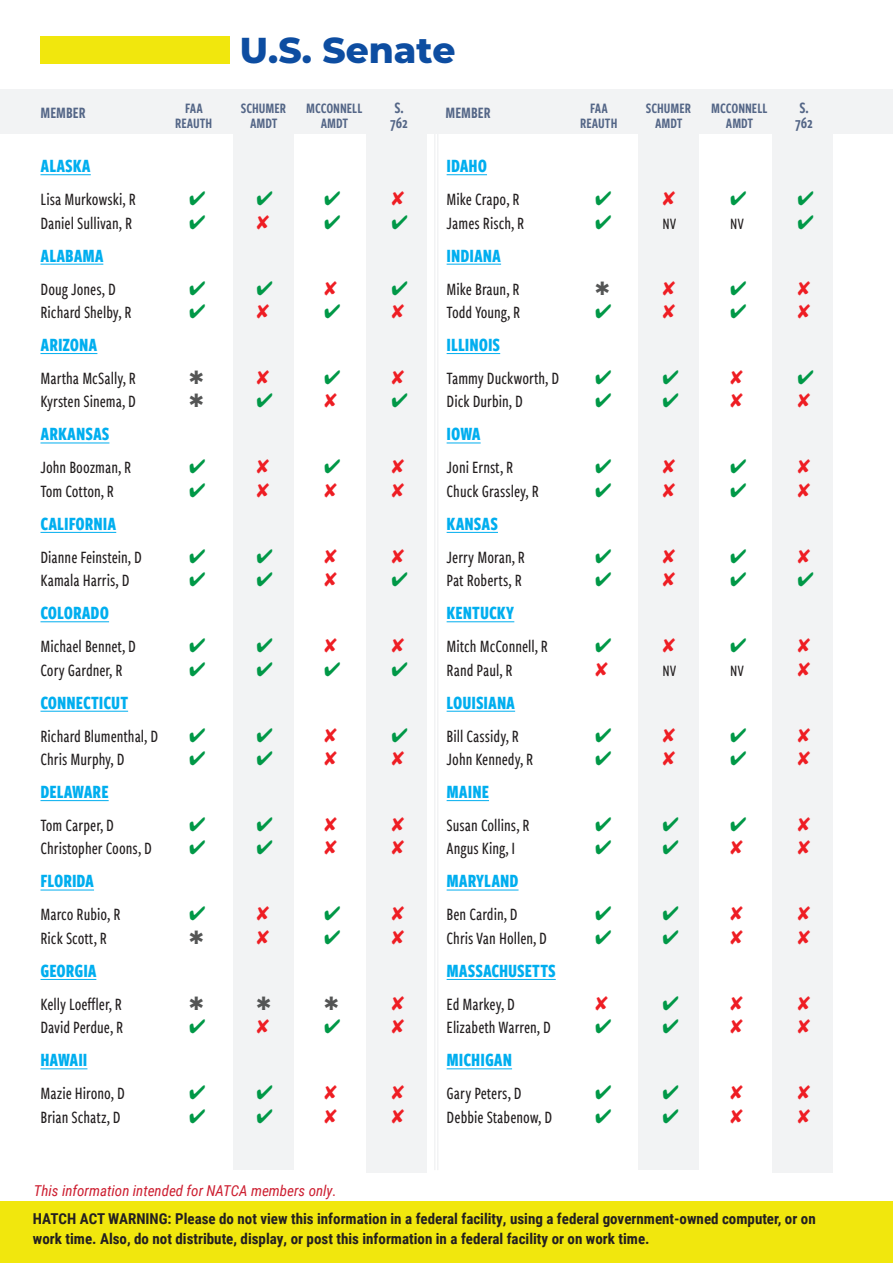
<style>
.page{position:relative;width:893px;height:1263px;background:#fff}
.page>*{position:absolute;margin:0;border:0;box-sizing:border-box;transform-origin:0 0}
.t1{font:800 36px "Montserrat";color:#0d4da1}
.t2{font:700 19.5px "Freight Sans Cmp Pro";color:#00aeef}
.t3{font:500 18px "Freight Sans Cmp Pro";color:#231f20}
.t4{font:16.5px "Freight Sans Cmp Pro Semi";color:#546687}
.t5{font:500 16.5px "Freight Sans Cmp Pro";color:#231f20}
.t6{font:700 15px/19.5px "Roboto Condensed";color:#231f20}
.t7{font:15px "Freight Sans Cmp Pro Semi";color:#546687}
.t8{font:italic 15px "Roboto Condensed";color:#cd1f31}
</style>
<div class="page">
<div style="left:0;top:1202px;width:893px;height:61px;background:#f1e70d"></div>
<div style="left:40px;top:36px;width:190px;height:27px;background:#f1e70d"></div>
<div style="left:366px;top:133px;width:61px;height:1039px;background:#f2f3f4"></div>
<div style="left:772px;top:133px;width:60px;height:1039px;background:#f2f3f4"></div>
<div style="left:233px;top:130px;width:60px;height:1040px;background:#f2f3f4"></div>
<div style="left:0;top:89px;width:893px;height:44px;background:#f2f3f4"></div>
<div style="left:638px;top:130px;width:61px;height:1040px;background:#f2f3f4"></div>
<hr style="left:40px;top:174px;width:51px;height:1px;background:#00aeef">
<hr style="left:40px;top:264px;width:63px;height:1px;background:#00aeef">
<hr style="left:40px;top:353px;width:57px;height:1px;background:#00aeef">
<hr style="left:40px;top:443px;width:69px;height:1px;background:#00aeef">
<hr style="left:40px;top:532px;width:76px;height:1px;background:#00aeef">
<hr style="left:40px;top:621px;width:69px;height:1px;background:#00aeef">
<hr style="left:40px;top:711px;width:88px;height:1px;background:#00aeef">
<hr style="left:40px;top:800px;width:69px;height:1px;background:#00aeef">
<hr style="left:40px;top:890px;width:54px;height:1px;background:#00aeef">
<hr style="left:40px;top:979px;width:56px;height:1px;background:#00aeef">
<hr style="left:40px;top:1068px;width:47px;height:1px;background:#00aeef">
<hr style="left:447px;top:174px;width:40px;height:1px;background:#00aeef">
<hr style="left:447px;top:264px;width:54px;height:1px;background:#00aeef">
<hr style="left:447px;top:353px;width:53px;height:1px;background:#00aeef">
<hr style="left:447px;top:443px;width:34px;height:1px;background:#00aeef">
<hr style="left:447px;top:532px;width:51px;height:1px;background:#00aeef">
<hr style="left:447px;top:621px;width:67px;height:1px;background:#00aeef">
<hr style="left:447px;top:711px;width:68px;height:1px;background:#00aeef">
<hr style="left:447px;top:800px;width:42px;height:1px;background:#00aeef">
<hr style="left:447px;top:890px;width:72px;height:1px;background:#00aeef">
<hr style="left:447px;top:979px;width:109px;height:1px;background:#00aeef">
<hr style="left:447px;top:1068px;width:65px;height:1px;background:#00aeef">
<hr style="left:437px;top:130px;width:1px;height:1040px;background:#f2f3f4">
<hr style="left:434px;top:130px;width:1px;height:1040px;background:#f2f3f4">
<p class="t4" style="left:40px;top:101px;width:47px">MEMBER</p>
<p class="t7" style="left:185px;top:97px;width:19px">FAA</p>
<p class="t7" style="left:175px;top:112px;width:39px">REAUTH</p>
<p class="t2" style="left:40px;top:152px;width:52px">ALASKA</p>
<p class="t3" style="left:40px;top:187px;width:97px">Lisa Murkowski, R</p>
<p class="t3" style="left:40px;top:211px;width:93px">Daniel Sullivan, R</p>
<p class="t2" style="left:40px;top:242px;width:65px">ALABAMA</p>
<p class="t3" style="left:40px;top:277px;width:77px">Doug Jones, D</p>
<p class="t3" style="left:40px;top:300px;width:93px">Richard Shelby, R</p>
<p class="t2" style="left:40px;top:331px;width:58px">ARIZONA</p>
<p class="t3" style="left:40px;top:366px;width:97px">Martha McSally, R</p>
<p class="t3" style="left:40px;top:389px;width:97px">Kyrsten Sinema, D</p>
<p class="t2" style="left:40px;top:421px;width:70px">ARKANSAS</p>
<p class="t3" style="left:40px;top:455px;width:92px">John Boozman, R</p>
<p class="t3" style="left:40px;top:479px;width:75px">Tom Cotton, R</p>
<p class="t2" style="left:40px;top:510px;width:77px">CALIFORNIA</p>
<p class="t3" style="left:40px;top:545px;width:103px">Dianne Feinstein, D</p>
<p class="t3" style="left:40px;top:568px;width:90px">Kamala Harris, D</p>
<p class="t2" style="left:40px;top:599px;width:70px">COLORADO</p>
<p class="t3" style="left:40px;top:634px;width:97px">Michael Bennet, D</p>
<p class="t3" style="left:40px;top:658px;width:84px">Cory Gardner, R</p>
<p class="t2" style="left:40px;top:689px;width:89px">CONNECTICUT</p>
<p class="t3" style="left:40px;top:724px;width:119px">Richard Blumenthal, D</p>
<p class="t3" style="left:40px;top:747px;width:85px">Chris Murphy, D</p>
<p class="t2" style="left:40px;top:778px;width:70px">DELAWARE</p>
<p class="t3" style="left:40px;top:813px;width:75px">Tom Carper, D</p>
<p class="t3" style="left:40px;top:836px;width:113px">Christopher Coons, D</p>
<p class="t2" style="left:40px;top:868px;width:55px">FLORIDA</p>
<p class="t3" style="left:40px;top:902px;width:82px">Marco Rubio, R</p>
<p class="t3" style="left:40px;top:926px;width:68px">Rick Scott, R</p>
<p class="t2" style="left:40px;top:957px;width:58px">GEORGIA</p>
<p class="t3" style="left:40px;top:992px;width:83px">Kelly Loeffler, R</p>
<p class="t3" style="left:40px;top:1015px;width:84px">David Perdue, R</p>
<p class="t2" style="left:40px;top:1046px;width:48px">HAWAII</p>
<p class="t3" style="left:40px;top:1081px;width:86px">Mazie Hirono, D</p>
<p class="t3" style="left:40px;top:1105px;width:82px">Brian Schatz, D</p>
<p class="t1" style="left:240px;top:24px;width:217px">U.S. Senate</p>
<p class="t7" style="left:241px;top:97px;width:47px">SCHUMER</p>
<p class="t7" style="left:250px;top:112px;width:29px">AMDT</p>
<p class="t7" style="left:306px;top:97px;width:58px">MCCONNELL</p>
<p class="t7" style="left:321px;top:112px;width:29px">AMDT</p>
<p class="t4" style="left:394px;top:96px;width:11px">S.</p>
<p class="t4" style="left:390px;top:111px;width:19px">762</p>
<p class="t4" style="left:446px;top:101px;width:47px">MEMBER</p>
<p class="t7" style="left:590px;top:97px;width:19px">FAA</p>
<p class="t7" style="left:580px;top:112px;width:39px">REAUTH</p>
<p class="t7" style="left:646px;top:97px;width:47px">SCHUMER</p>
<p class="t7" style="left:655px;top:112px;width:29px">AMDT</p>
<p class="t7" style="left:711px;top:97px;width:58px">MCCONNELL</p>
<p class="t7" style="left:726px;top:112px;width:29px">AMDT</p>
<p class="t2" style="left:447px;top:152px;width:42px">IDAHO</p>
<p class="t3" style="left:447px;top:187px;width:74px">Mike Crapo, R</p>
<p class="t3" style="left:447px;top:211px;width:79px">James Risch, R</p>
<p class="t5" style="left:663px;top:212px;width:15px">NV</p>
<p class="t5" style="left:730px;top:212px;width:15px">NV</p>
<p class="t2" style="left:447px;top:242px;width:56px">INDIANA</p>
<p class="t3" style="left:447px;top:277px;width:74px">Mike Braun, R</p>
<p class="t3" style="left:447px;top:300px;width:75px">Todd Young, R</p>
<p class="t2" style="left:447px;top:331px;width:55px">ILLINOIS</p>
<p class="t3" style="left:447px;top:366px;width:114px">Tammy Duckworth, D</p>
<p class="t3" style="left:447px;top:389px;width:78px">Dick Durbin, D</p>
<p class="t2" style="left:447px;top:421px;width:36px">IOWA</p>
<p class="t3" style="left:447px;top:455px;width:68px">Joni Ernst, R</p>
<p class="t3" style="left:447px;top:479px;width:94px">Chuck Grassley, R</p>
<p class="t2" style="left:447px;top:510px;width:53px">KANSAS</p>
<p class="t3" style="left:447px;top:545px;width:80px">Jerry Moran, R</p>
<p class="t3" style="left:447px;top:568px;width:77px">Pat Roberts, R</p>
<p class="t2" style="left:447px;top:599px;width:69px">KENTUCKY</p>
<p class="t3" style="left:447px;top:634px;width:103px">Mitch McConnell, R</p>
<p class="t3" style="left:447px;top:658px;width:68px">Rand Paul, R</p>
<p class="t5" style="left:663px;top:659px;width:15px">NV</p>
<p class="t5" style="left:730px;top:659px;width:15px">NV</p>
<p class="t2" style="left:447px;top:689px;width:70px">LOUISIANA</p>
<p class="t3" style="left:447px;top:724px;width:74px">Bill Cassidy, R</p>
<p class="t3" style="left:447px;top:747px;width:88px">John Kennedy, R</p>
<p class="t2" style="left:447px;top:778px;width:44px">MAINE</p>
<p class="t3" style="left:447px;top:813px;width:84px">Susan Collins, R</p>
<p class="t3" style="left:447px;top:836px;width:70px">Angus King, I</p>
<p class="t2" style="left:447px;top:868px;width:73px">MARYLAND</p>
<p class="t3" style="left:447px;top:902px;width:73px">Ben Cardin, D</p>
<p class="t3" style="left:447px;top:926px;width:102px">Chris Van Hollen, D</p>
<p class="t2" style="left:447px;top:957px;width:111px">MASSACHUSETTS</p>
<p class="t3" style="left:447px;top:992px;width:70px">Ed Markey, D</p>
<p class="t3" style="left:447px;top:1015px;width:106px">Elizabeth Warren, D</p>
<p class="t2" style="left:447px;top:1046px;width:67px">MICHIGAN</p>
<p class="t3" style="left:447px;top:1081px;width:76px">Gary Peters, D</p>
<p class="t3" style="left:447px;top:1105px;width:107px">Debbie Stabenow, D</p>
<p class="t8" style="left:34px;top:1180px;width:304px">This information intended for NATCA members only.</p>
<p class="t4" style="left:799px;top:96px;width:11px">S.</p>
<p class="t4" style="left:795px;top:111px;width:19px">762</p>
<p class="t6" style="left:33px;top:1208px;width:784px">HATCH ACT WARNING: Please do not view this information in a federal facility, using a federal government-owned computer, or on work time. Also, do not distribute, display, or post this information in a federal facility or on work time.</p>
</div>
